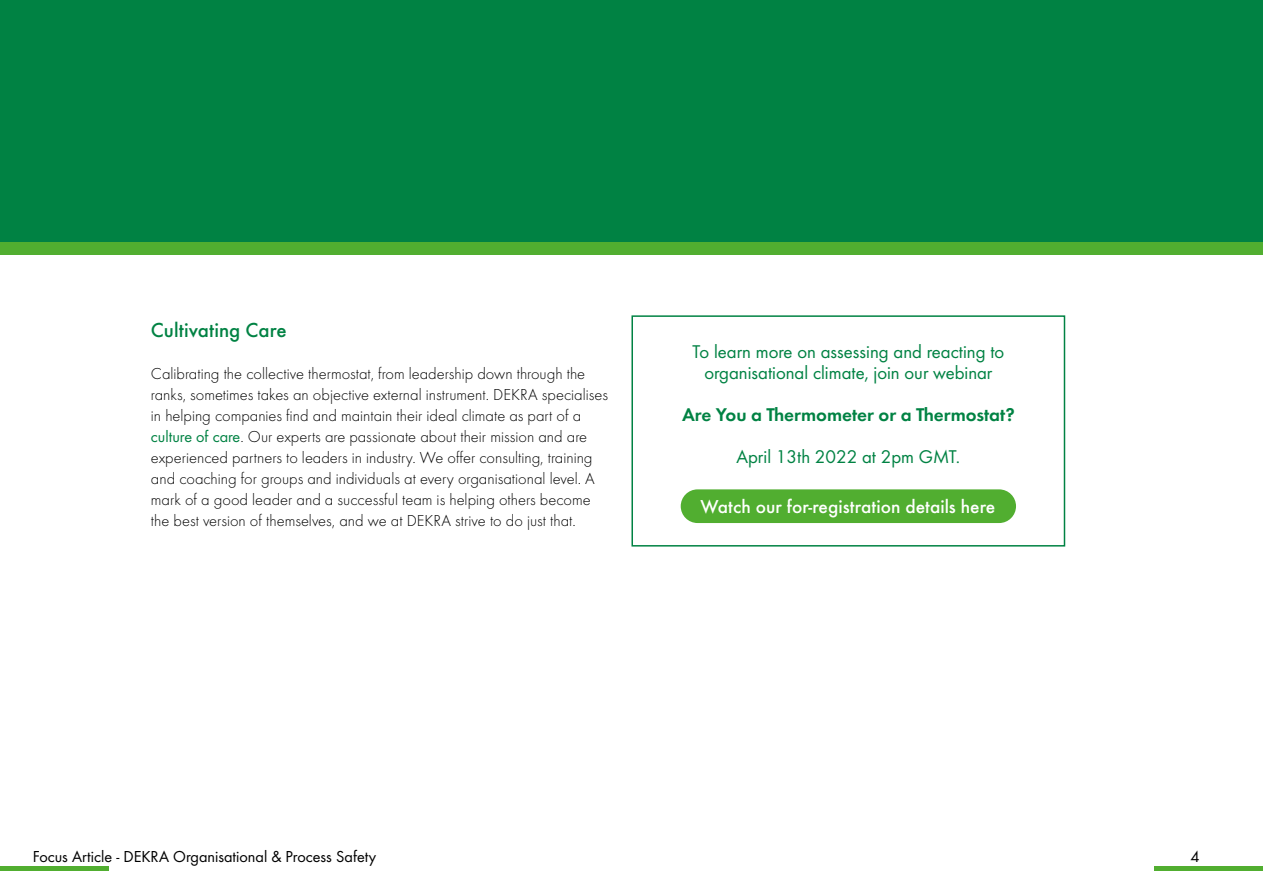
<style>
.page{position:relative;width:1263px;height:893px;background:#fff}
.page>*{position:absolute;margin:0;border:0;box-sizing:border-box;transform-origin:0 0}
.t1{font:500 21px "Futura";color:#008243}
.t2{font:500 19.35px "Futura";color:#fff}
.t3{font:19.2px/21px "Futura Boo";color:#008243;text-align:center}
.t4{font:600 19.2px "Futura PT";color:#008243}
.t5{font:300 16.5px/21px "Futura";color:#000}
.t6{font:16.5px "Futura Boo";color:#000}
.s1{font-family:"Futura Boo";font-weight:400;color:#008243}
</style>
<div class="page">
<hr style="left:1154px;top:867px;width:109px;height:4px;background:#51ae30">
<div style="left:631px;top:315px;width:434px;height:232px;border:2px solid #008243"></div>
<hr style="left:0;top:867px;width:109px;height:4px;background:#51ae30">
<div style="left:0;top:0;width:1263px;height:250px;background:#008243"></div>
<div style="left:0;top:243px;width:1263px;height:12px;background:#51ae30"></div>
<div style="left:681px;top:489px;width:335px;height:34px;background:#51ae30;border-radius:17px"></div>
<p class="t1" style="left:151px;top:314px;width:137px">Cultivating Care</p>
<p class="t5" style="left:151px;top:362px;width:459px">Calibrating the collective thermostat, from leadership down through the ranks, sometimes takes an objective external instrument. DEKRA specialises in helping companies find and maintain their ideal climate as part of a <span class="s1">culture of care</span>. Our experts are passionate about their mission and are experienced partners to leaders in industry. We offer consulting, training and coaching for groups and individuals at every organisational level. A mark of a good leader and a successful team is helping others become the best version of themselves, and we at DEKRA strive to do just that.</p>
<p class="t3" style="left:692px;top:340px;width:313px">To learn more on assessing and reacting to organisational climate, join our webinar</p>
<p class="t4" style="left:682px;top:402px;width:334px">Are You a Thermometer or a Thermostat?</p>
<p class="t3" style="left:736px;top:445px;width:225px">April 13th 2022 at 2pm GMT.</p>
<p class="t2" style="left:700px;top:492px;width:296px">Watch our for-registration details here</p>
<p class="t6" style="left:33px;top:845px;width:345px">Focus Article - DEKRA Organisational &amp; Process Safety</p>
<p class="t6" style="left:1190px;top:845px;width:11px">4</p>
</div>
